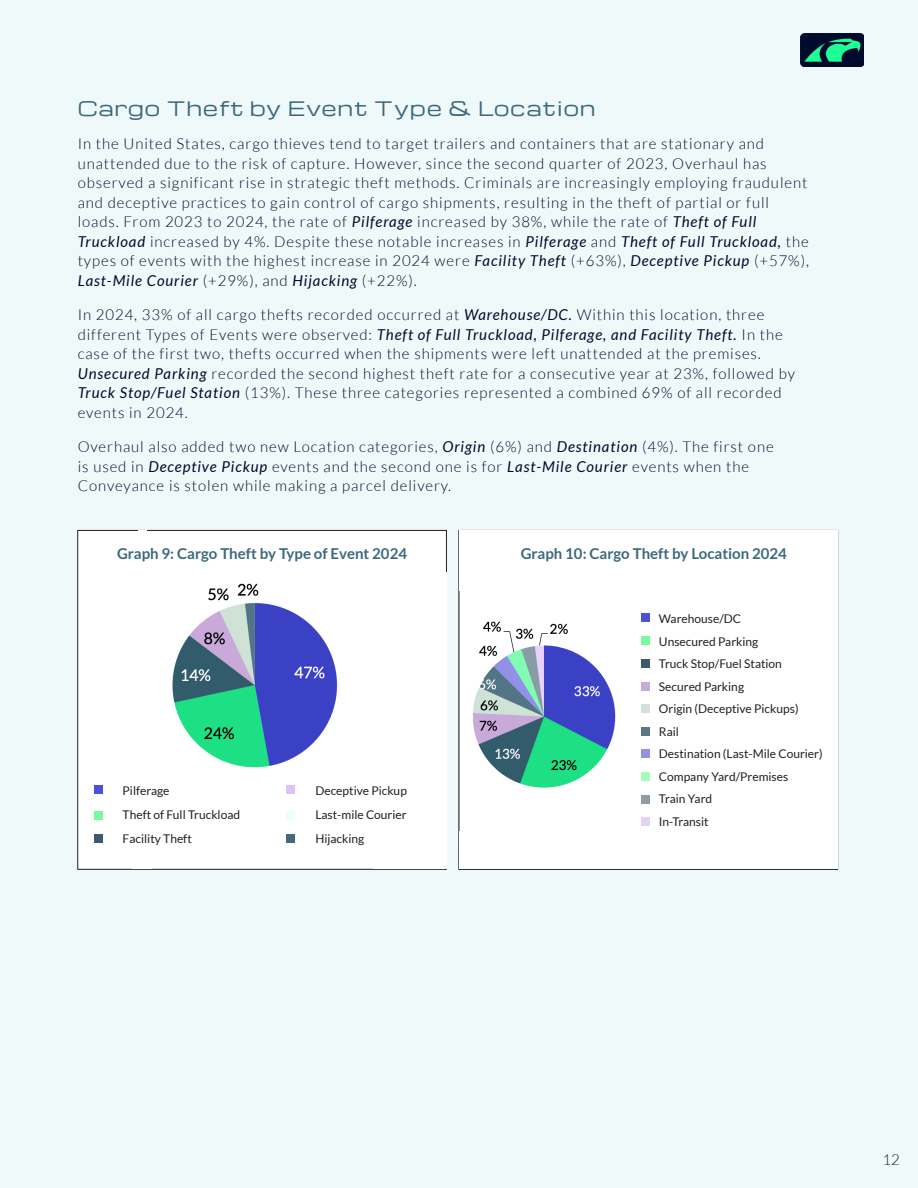
<style>
.page{position:relative;width:918px;height:1188px;background:#f0f9f9}
.page>*{position:absolute;margin:0;border:0;box-sizing:border-box;transform-origin:0 0}
.t1{font:19.5px "Michroma";letter-spacing:.06em;color:#3b697d}
.t2{font:300 15px/19.5px "Lato";letter-spacing:.06em;color:#000a2d}
.t3{font:700 15px "Lato";color:#3b697d}
.t4{font:300 15px "Lato";color:#231f20}
.t5{font:12px "Lato";color:#231f20}
.s1{font-weight:400;font-style:italic}
</style>
<div class="page">
<img style="left:461px;top:591px;width:175px;height:240px">
<div style="left:636px;top:531px;width:201px;height:338px;background:#fff"></div>
<div style="left:459px;top:831px;width:369px;height:38px;background:#fff"></div>
<div style="left:459px;top:531px;width:369px;height:60px;background:#fff"></div>
<div style="left:78px;top:530px;width:368px;height:339px;background:#fff"></div>
<img style="left:172px;top:583px;width:166px;height:254px">
<div style="left:94px;top:785px;width:8px;height:9px;background:#4853d9"></div>
<div style="left:94px;top:811px;width:8px;height:8px;background:#78fb9f"></div>
<div style="left:94px;top:834px;width:8px;height:9px;background:#3c5b6c"></div>
<div style="left:287px;top:785px;width:8px;height:9px;background:#dec2f5"></div>
<div style="left:287px;top:811px;width:8px;height:8px;background:#edfef6"></div>
<div style="left:287px;top:834px;width:8px;height:9px;background:#45687b"></div>
<div style="left:641px;top:613px;width:8px;height:9px;background:#4853d9"></div>
<div style="left:641px;top:637px;width:8px;height:8px;background:#78fb9f"></div>
<div style="left:641px;top:659px;width:8px;height:8px;background:#3c5b6c"></div>
<div style="left:641px;top:682px;width:8px;height:9px;background:#c5acda"></div>
<div style="left:641px;top:705px;width:8px;height:8px;background:#d2e1da"></div>
<div style="left:641px;top:727px;width:8px;height:8px;background:#5d7683"></div>
<div style="left:641px;top:749px;width:8px;height:9px;background:#9193e2"></div>
<div style="left:641px;top:773px;width:8px;height:8px;background:#a4fcbb"></div>
<div style="left:641px;top:795px;width:8px;height:8px;background:#8f9da6"></div>
<div style="left:641px;top:817px;width:8px;height:9px;background:#e7d2f7"></div>
<p class="t1" style="left:78px;top:98px;width:519px">Cargo Theft by Event Type &amp; Location</p>
<p class="t2" style="left:78px;top:134px;width:733px">In the United States, cargo thieves tend to target trailers and containers that are stationary and unattended due to the risk of capture. However, since the second quarter of 2023, Overhaul has observed a significant rise in strategic theft methods. Criminals are increasingly employing fraudulent and deceptive practices to gain control of cargo shipments, resulting in the theft of partial or full loads. From 2023 to 2024, the rate of <span class="s1">Pilferage</span> increased by 38%, while the rate of <span class="s1">Theft of Full Truckload</span> increased by 4%. Despite these notable increases in <span class="s1">Pilferage</span> and <span class="s1">Theft of Full Truckload,</span> the types of events with the highest increase in 2024 were <span class="s1">Facility Theft</span> (+63%), <span class="s1">Deceptive Pickup</span> (+57%), <span class="s1">Last-Mile Courier</span> (+29%), and <span class="s1">Hijacking</span> (+22%).</p>
<p class="t2" style="left:78px;top:305px;width:719px">In 2024, 33% of all cargo thefts recorded occurred at <span class="s1">Warehouse/DC.</span> Within this location, three different Types of Events were observed: <span class="s1">Theft of Full Truckload, Pilferage, and Facility Theft.</span> In the case of the first two, thefts occurred when the shipments were left unattended at the premises.<br><span class="s1">Unsecured Parking</span> recorded the second highest theft rate for a consecutive year at 23%, followed by <span class="s1">Truck Stop/Fuel Station</span> (13%). These three categories represented a combined 69% of all recorded events in 2024.</p>
<p class="t2" style="left:78px;top:437px;width:697px">Overhaul also added two new Location categories, <span class="s1">Origin</span> (6%) and <span class="s1">Destination</span> (4%). The first one is used in <span class="s1">Deceptive Pickup</span> events and the second one is for <span class="s1">Last-Mile Courier</span> events when the<br>Conveyance is stolen while making a parcel delivery.</p>
<p class="t3" style="left:117px;top:545px;width:291px">Graph 9: Cargo Theft by Type of Event 2024</p>
<p class="t3" style="left:521px;top:545px;width:268px">Graph 10: Cargo Theft by Location 2024</p>
<p class="t5" style="left:123px;top:784px;width:48px">Pilferage</p>
<p class="t5" style="left:123px;top:808px;width:119px">Theft of Full Truckload</p>
<p class="t5" style="left:123px;top:832px;width:71px">Facility Theft</p>
<p class="t5" style="left:315px;top:784px;width:93px">Deceptive Pickup</p>
<p class="t5" style="left:315px;top:808px;width:93px">Last-mile Courier</p>
<p class="t5" style="left:315px;top:832px;width:51px">Hijacking</p>
<p class="t5" style="left:659px;top:612px;width:84px">Warehouse/DC</p>
<p class="t5" style="left:659px;top:635px;width:101px">Unsecured Parking</p>
<p class="t5" style="left:659px;top:657px;width:125px">Truck Stop/Fuel Station</p>
<p class="t5" style="left:659px;top:680px;width:87px">Secured Parking</p>
<p class="t5" style="left:659px;top:702px;width:141px">Origin (Deceptive Pickups)</p>
<p class="t5" style="left:659px;top:725px;width:21px">Rail</p>
<p class="t5" style="left:659px;top:747px;width:165px">Destination (Last-Mile Courier)</p>
<p class="t5" style="left:659px;top:770px;width:131px">Company Yard/Premises</p>
<p class="t5" style="left:659px;top:792px;width:55px">Train Yard</p>
<p class="t5" style="left:659px;top:815px;width:51px">In-Transit</p>
<p class="t4" style="left:882px;top:1152px;width:19px">12</p>
</div>
